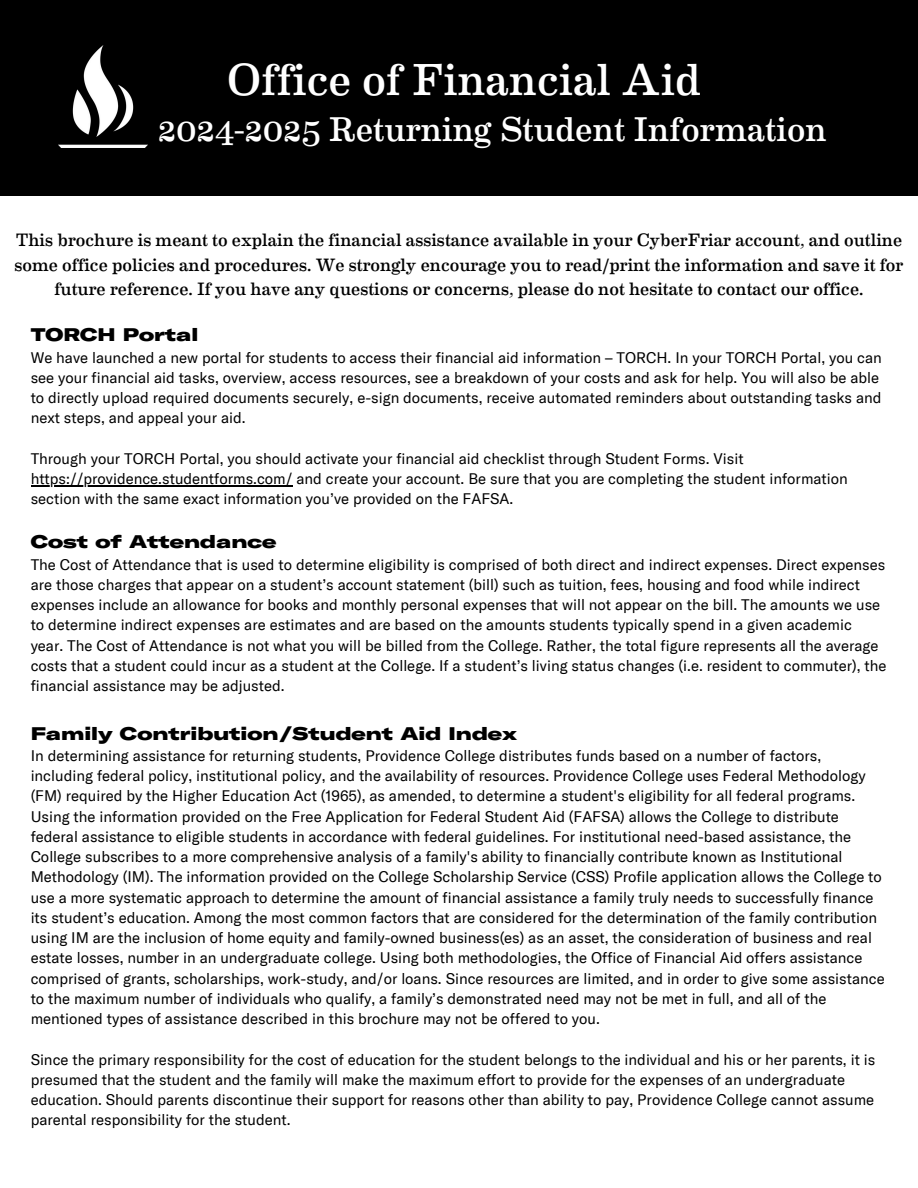
<style>
.page{position:relative;width:918px;height:1188px;background:#fff}
.page>*{position:absolute;margin:0;border:0;box-sizing:border-box;transform-origin:0 0}
.t1{font:45px "Eames Century Modern";color:#fff}
.t2{font:34.5px "Eames Century Modern";color:#fff}
.t3{font:18px/24.8px "Eames Century Modern";color:#000;text-align:center}
.t4{font:18px "GT America Exp Bl";color:#000}
.t5{font:15px/20.2px "GT America";color:#000}
</style>
<div class="page">
<div style="left:0;top:0;width:918px;height:196px;background:#000"></div>
<img style="left:59px;top:46px;width:88px;height:101px">
<hr style="left:31px;top:485px;width:262px;height:1px;background:#000">
<h1 class="t1" style="left:227px;top:58px;width:476px">Office of Financial Aid</h1>
<h1 class="t2" style="left:158px;top:113px;width:670px">2024-2025 Returning Student Information</h1>
<h2 class="t3" style="left:15px;top:228px;width:890px">This brochure is meant to explain the financial assistance available in your CyberFriar account, and outline some office policies and procedures. We strongly encourage you to read/print the information and save it for future reference. If you have any questions or concerns, please do not hesitate to contact our office.</h2>
<p class="t4" style="left:31px;top:323px;width:169px">TORCH Portal</p>
<p class="t5" style="left:31px;top:347px;width:853px">We have launched a new portal for students to access their financial aid information – TORCH. In your TORCH Portal, you can see your financial aid tasks, overview, access resources, see a breakdown of your costs and ask for help. You will also be able to directly upload required documents securely, e-sign documents, receive automated reminders about outstanding tasks and next steps, and appeal your aid.</p>
<p class="t5" style="left:31px;top:448px;width:715px">Through your TORCH Portal, you should activate your financial aid checklist through Student Forms. Visit</p>
<p class="t5" style="left:31px;top:469px;width:819px">https://providence.studentforms.com/ and create your account. Be sure that you are completing the student information section with the same exact information you’ve provided on the FAFSA.</p>
<p class="t4" style="left:31px;top:530px;width:247px">Cost of Attendance</p>
<p class="t5" style="left:31px;top:554px;width:857px">The Cost of Attendance that is used to determine eligibility is comprised of both direct and indirect expenses. Direct expenses are those charges that appear on a student’s account statement (bill) such as tuition, fees, housing and food while indirect expenses include an allowance for books and monthly personal expenses that will not appear on the bill. The amounts we use to determine indirect expenses are estimates and are based on the amounts students typically spend in a given academic year. The Cost of Attendance is not what you will be billed from the College. Rather, the total figure represents all the average costs that a student could incur as a student at the College. If a student’s living status changes (i.e. resident to commuter), the financial assistance may be adjusted.</p>
<p class="t4" style="left:31px;top:722px;width:488px">Family Contribution/Student Aid Index</p>
<p class="t5" style="left:31px;top:745px;width:856px">In determining assistance for returning students, Providence College distributes funds based on a number of factors, including federal policy, institutional policy, and the availability of resources. Providence College uses Federal Methodology (FM) required by the Higher Education Act (1965), as amended, to determine a student's eligibility for all federal programs.<br>Using the information provided on the Free Application for Federal Student Aid (FAFSA) allows the College to distribute federal assistance to eligible students in accordance with federal guidelines. For institutional need-based assistance, the College subscribes to a more comprehensive analysis of a family's ability to financially contribute known as Institutional Methodology (IM). The information provided on the College Scholarship Service (CSS) Profile application allows the College to use a more systematic approach to determine the amount of financial assistance a family truly needs to successfully finance its student’s education. Among the most common factors that are considered for the determination of the family contribution using IM are the inclusion of home equity and family-owned business(es) as an asset, the consideration of business and real estate losses, number in an undergraduate college. Using both methodologies, the Office of Financial Aid offers assistance comprised of grants, scholarships, work-study, and/or loans. Since resources are limited, and in order to give some assistance to the maximum number of individuals who qualify, a family’s demonstrated need may not be met in full, and all of the mentioned types of assistance described in this brochure may not be offered to you.</p>
<p class="t5" style="left:31px;top:1049px;width:846px">Since the primary responsibility for the cost of education for the student belongs to the individual and his or her parents, it is presumed that the student and the family will make the maximum effort to provide for the expenses of an undergraduate education. Should parents discontinue their support for reasons other than ability to pay, Providence College cannot assume parental responsibility for the student.</p>
</div>
